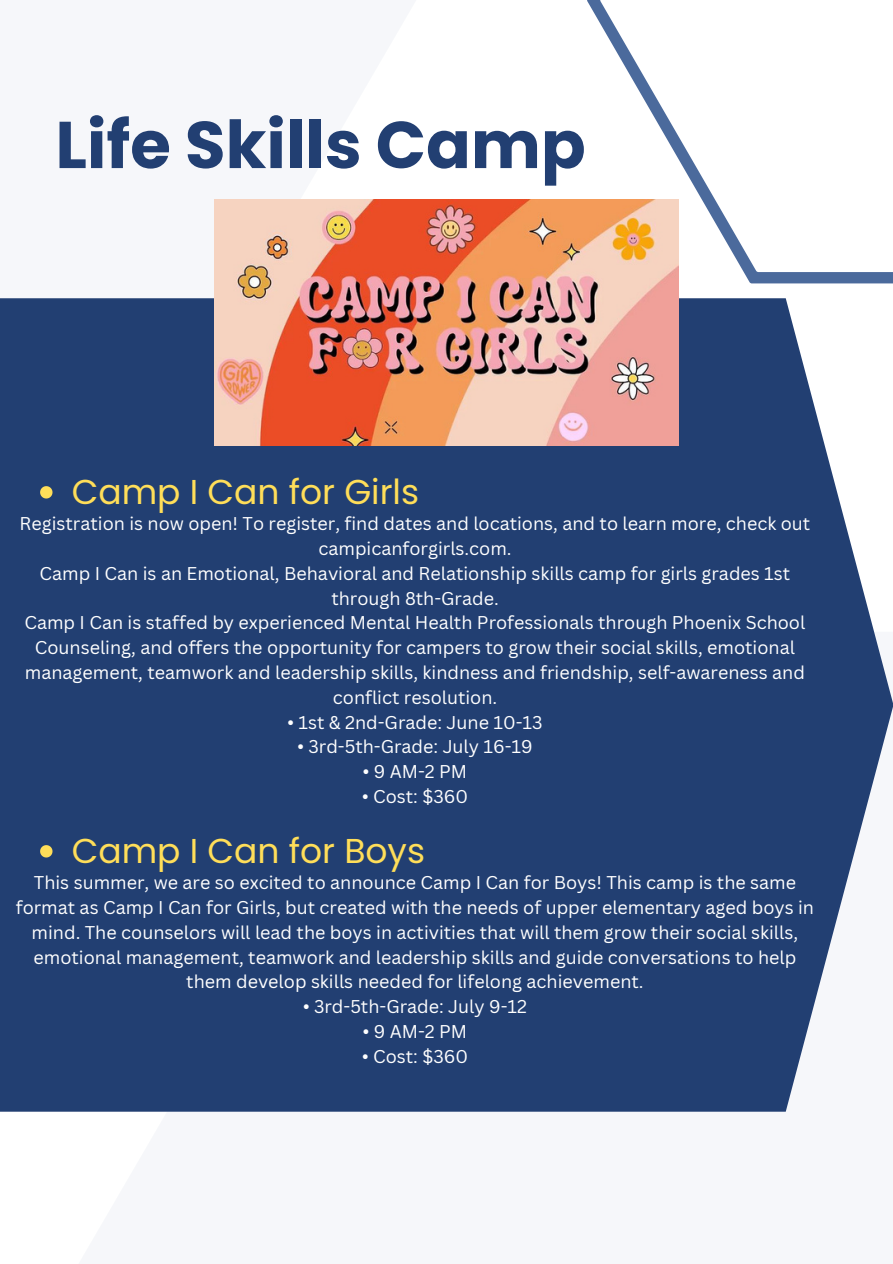
<style>
.page{position:relative;width:893px;height:1264px;background:#fff}
.page>*{position:absolute;margin:0;border:0;box-sizing:border-box;transform-origin:0 0}
.t1{font:700 66px "Poppins";color:#223f72}
.t2{font:34.5px "Poppins";color:#ffde59}
.t3{font:18px/24.8px "Canva Sans";color:#fff;text-align:center}
</style>
<div class="page">
<div style="left:55px;top:631px;width:837px;height:632px;background:#f6f7fa"></div>
<div style="left:0;top:0;width:482px;height:558px;background:#f6f7fa"></div>
<div style="left:0;top:298px;width:892px;height:813px;background:#223f72"></div>
<svg style="left:587px;top:0;width:305px;height:283px"></svg>
<img style="left:215px;top:199px;width:463px;height:246px">
<svg style="left:40px;top:486px;width:12px;height:12px"></svg>
<svg style="left:40px;top:845px;width:12px;height:12px"></svg>
<p class="t1" style="left:55px;top:99px;width:531px">Life Skills Camp</p>
<p class="t2" style="left:72px;top:468px;width:349px">Camp I Can for Girls</p>
<p class="t3" style="left:20px;top:511px;width:792px">Registration is now open! To register, find dates and locations, and to learn more, check out campicanforgirls.com.</p>
<p class="t3" style="left:40px;top:560px;width:752px">Camp I Can is an Emotional, Behavioral and Relationship skills camp for girls grades 1st through 8th-Grade.</p>
<p class="t3" style="left:24px;top:610px;width:782px">Camp I Can is staffed by experienced Mental Health Professionals through Phoenix School Counseling, and offers the opportunity for campers to grow their social skills, emotional management, teamwork and leadership skills, kindness and friendship, self-awareness and conflict resolution.</p>
<p class="t3" style="left:287px;top:709px;width:256px">• 1st &amp; 2nd-Grade: June 10-13</p>
<p class="t3" style="left:297px;top:734px;width:236px">• 3rd-5th-Grade: July 16-19</p>
<p class="t3" style="left:363px;top:758px;width:106px">• 9 AM-2 PM</p>
<p class="t3" style="left:362px;top:783px;width:107px">• Cost: $360</p>
<p class="t2" style="left:72px;top:826px;width:355px">Camp I Can for Boys</p>
<p class="t3" style="left:16px;top:870px;width:799px">This summer, we are so excited to announce Camp I Can for Boys! This camp is the same format as Camp I Can for Girls, but created with the needs of upper elementary aged boys in mind. The counselors will lead the boys in activities that will them grow their social skills, emotional management, teamwork and leadership skills and guide conversations to help them develop skills needed for lifelong achievement.</p>
<p class="t3" style="left:303px;top:993px;width:225px">• 3rd-5th-Grade: July 9-12</p>
<p class="t3" style="left:363px;top:1018px;width:106px">• 9 AM-2 PM</p>
<p class="t3" style="left:362px;top:1043px;width:107px">• Cost: $360</p>
</div>
